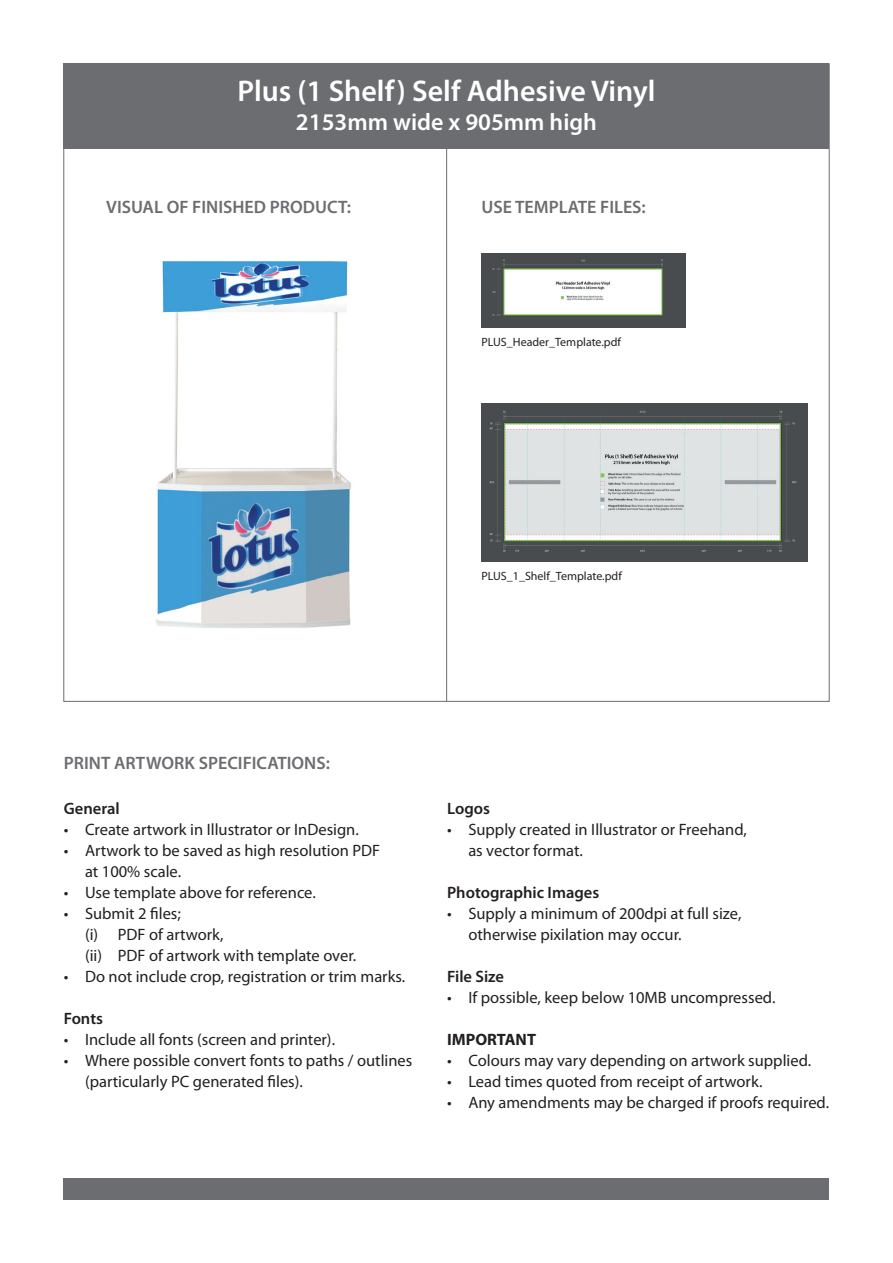
<style>
.page{position:relative;width:893px;height:1263px;background:#fff}
.page>*{position:absolute;margin:0;border:0;box-sizing:border-box;transform-origin:0 0}
.t1{font:600 30px "Myriad Pro";color:#fff}
.t2{font:600 24px "Myriad Pro";color:#fff}
.t3{font:600 18px "Myriad Pro";color:#6c6d70}
.t4{font:16.5px/21px "Myriad Pro";color:#231f20}
.t5{font:600 16.5px "Myriad Pro";color:#231f20}
.t6{font:700 16.5px "Myriad Pro";color:#231f20}
.t7{font:12px "Myriad Pro";color:#231f20}
</style>
<div class="page">
<hr style="left:446px;top:64px;width:1px;height:638px;background:#6c6d70">
<div style="left:64px;top:64px;width:765px;height:85px;background:#6c6d70"></div>
<div style="left:64px;top:1178px;width:765px;height:21px;background:#6c6d70"></div>
<img style="left:156px;top:261px;width:195px;height:367px">
<img style="left:482px;top:404px;width:326px;height:157px">
<img style="left:482px;top:253px;width:204px;height:75px">
<h1 class="t1" style="left:237px;top:72px;width:420px">Plus (1 Shelf) Self Adhesive Vinyl</h1>
<h2 class="t2" style="left:296px;top:106px;width:302px">2153mm wide x 905mm high</h2>
<p class="t3" style="left:106px;top:196px;width:246px">VISUAL OF FINISHED PRODUCT:</p>
<p class="t3" style="left:482px;top:196px;width:166px">USE TEMPLATE FILES:</p>
<p class="t7" style="left:482px;top:334px;width:141px">PLUS_Header_Template.pdf</p>
<p class="t7" style="left:482px;top:569px;width:142px">PLUS_1_Shelf_Template.pdf</p>
<p class="t3" style="left:64px;top:752px;width:268px">PRINT ARTWORK SPECIFICATIONS:</p>
<p class="t5" style="left:64px;top:798px;width:57px">General</p>
<p class="t4" style="left:64px;top:819px;width:297px">• Create artwork in Illustrator or InDesign.</p>
<p class="t4" style="left:85px;top:840px;width:297px;text-indent:-21px">• Artwork to be saved as high resolution PDF at 100% scale.</p>
<p class="t4" style="left:64px;top:882px;width:253px">• Use template above for reference.</p>
<p class="t4" style="left:85px;top:903px;width:273px;text-indent:-21px">• Submit 2 files;<br>(i) PDF of artwork,<br>(ii) PDF of artwork with template over.</p>
<p class="t4" style="left:64px;top:966px;width:343px">• Do not include crop, registration or trim marks.</p>
<p class="t5" style="left:64px;top:1008px;width:41px">Fonts</p>
<p class="t4" style="left:64px;top:1029px;width:273px">• Include all fonts (screen and printer).</p>
<p class="t4" style="left:85px;top:1050px;width:329px;text-indent:-21px">• Where possible convert fonts to paths / outlines (particularly PC generated files).</p>
<p class="t5" style="left:447px;top:798px;width:44px">Logos</p>
<p class="t4" style="left:468px;top:819px;width:280px;text-indent:-21px">• Supply created in Illustrator or Freehand, as vector format.</p>
<p class="t5" style="left:447px;top:882px;width:154px">Photographic Images</p>
<p class="t4" style="left:468px;top:903px;width:275px;text-indent:-21px">• Supply a minimum of 200dpi at full size, otherwise pixilation may occur.</p>
<p class="t5" style="left:447px;top:966px;width:59px">File Size</p>
<p class="t4" style="left:447px;top:987px;width:330px">• If possible, keep below 10MB uncompressed.</p>
<p class="t6" style="left:447px;top:1029px;width:90px">IMPORTANT</p>
<p class="t4" style="left:447px;top:1050px;width:366px">• Colours may vary depending on artwork supplied.</p>
<p class="t4" style="left:447px;top:1071px;width:317px">• Lead times quoted from receipt of artwork.</p>
<p class="t4" style="left:447px;top:1092px;width:384px">• Any amendments may be charged if proofs required.</p>
</div>
